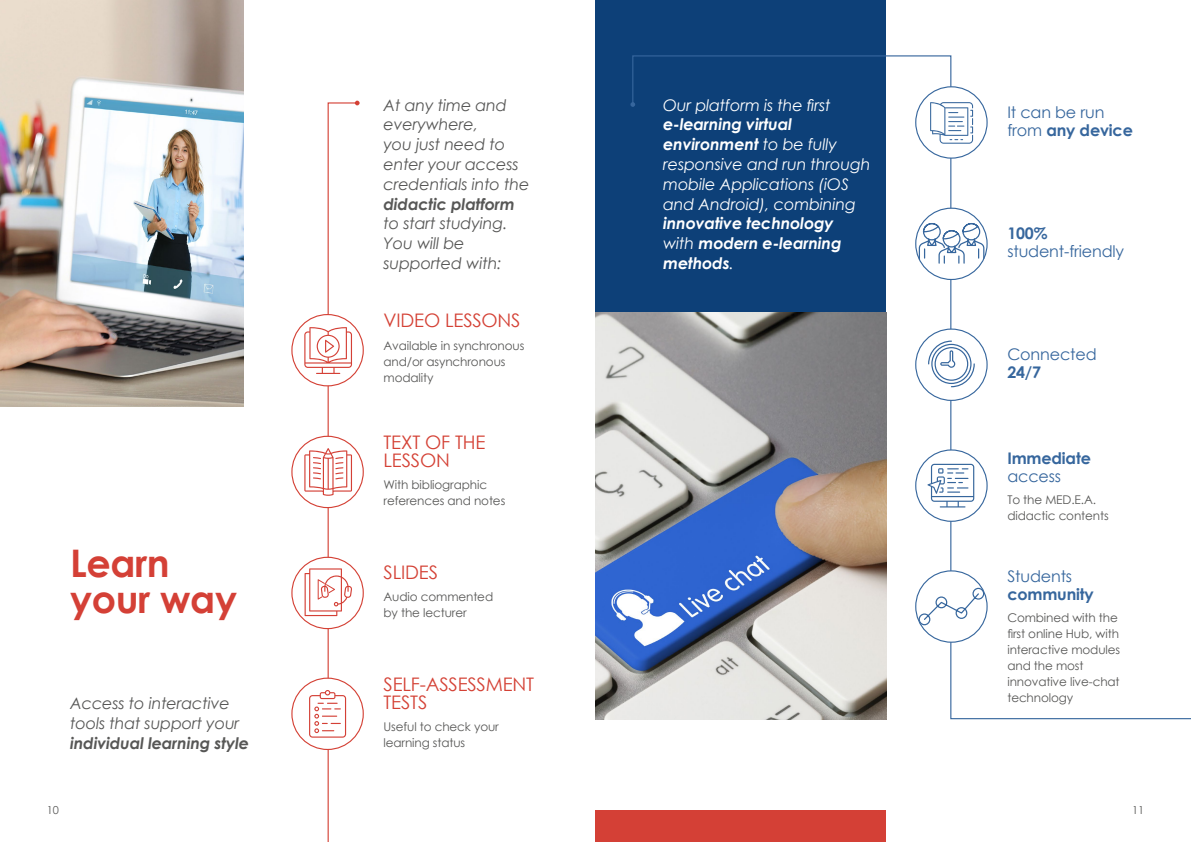
<style>
.page{position:relative;width:1191px;height:842px;background:#fff}
.page>*{position:absolute;margin:0;border:0;box-sizing:border-box;transform-origin:0 0}
.t1{font:700 38px/36px "Century Gothic";letter-spacing:-.01em;color:#d44036}
.t2{font:18.7px/18px "Century Gothic";letter-spacing:-.01em;color:#d44135}
.t3{font:italic 16px/19.8px "Century Gothic";letter-spacing:-.01em;color:#575756}
.t4{font:italic 16px/19.8px "Century Gothic";letter-spacing:-.01em;color:#fff}
.t5{font:16px/18px "Century Gothic";letter-spacing:-.01em;color:#36669d}
.t6{font:italic 700 16px/19.8px "Century Gothic";letter-spacing:-.01em;color:#fff}
.t7{font:italic 700 16px "Century Gothic";letter-spacing:-.01em;color:#575756}
.t8{font:700 16px "Century Gothic";letter-spacing:-.01em;color:#36669d}
.t9{font:12px/16px "Century Gothic";letter-spacing:-.01em;color:#575756}
.t10{font:11px "Century Gothic";color:#575756}
.s1{font-weight:700}
.s2{font-weight:400}
</style>
<div class="page">
<div style="left:595px;top:0;width:291px;height:313px;background:#0d4078"></div>
<div style="left:595px;top:810px;width:291px;height:32px;background:#d44036"></div>
<img style="left:595px;top:313px;width:36px;height:406px">
<img style="left:0;top:0;width:244px;height:407px">
<svg style="left:631px;top:55px;width:560px;height:665px"></svg>
<svg style="left:630px;top:102px;width:5px;height:5px"></svg>
<svg style="left:915px;top:450px;width:72px;height:71px"></svg>
<svg style="left:927px;top:464px;width:47px;height:43px"></svg>
<div style="left:915px;top:449px;width:72px;height:73px;border:1px solid #36669d;border-radius:50%"></div>
<div style="left:915px;top:571px;width:72px;height:71px;background:#fff;border-radius:50%"></div>
<svg style="left:918px;top:587px;width:67px;height:39px"></svg>
<div style="left:915px;top:570px;width:72px;height:73px;border:1px solid #36669d;border-radius:50%"></div>
<div style="left:915px;top:329px;width:72px;height:71px;background:#fff;border-radius:50%"></div>
<svg style="left:928px;top:340px;width:47px;height:48px"></svg>
<div style="left:915px;top:328px;width:72px;height:73px;border:1px solid #36669d;border-radius:50%"></div>
<div style="left:915px;top:208px;width:72px;height:71px;background:#fff;border-radius:50%"></div>
<div style="left:915px;top:208px;width:72px;height:72px;border:1px solid #36669d;border-radius:50%"></div>
<svg style="left:304px;top:101px;width:55px;height:741px"></svg>
<div style="left:291px;top:314px;width:73px;height:72px;border:1px solid #d44135;border-radius:50%"></div>
<div style="left:915px;top:87px;width:72px;height:71px;background:#fff;border-radius:50%"></div>
<svg style="left:930px;top:102px;width:43px;height:42px"></svg>
<div style="left:915px;top:86px;width:72px;height:73px;border:1px solid #36669d;border-radius:50%"></div>
<svg style="left:918px;top:222px;width:67px;height:42px"></svg>
<h1 class="t1" style="left:70px;top:544px;width:168px">Learn your way</h1>
<h3 class="t3" style="left:70px;top:693px;width:171px">Access to interactive tools that support your</h3>
<h3 class="t7" style="left:70px;top:731px;width:180px">individual learning style</h3>
<h3 class="t3" style="left:383px;top:95px;width:147px">At any time and everywhere,<br>you just need to enter your access credentials into the</h3>
<h3 class="t7" style="left:383px;top:192px;width:133px">didactic platform</h3>
<h3 class="t3" style="left:383px;top:213px;width:125px">to start studying.<br>You will be supported with:</h3>
<h2 class="t2" style="left:383px;top:311px;width:138px">VIDEO LESSONS</h2>
<p class="t9" style="left:383px;top:337px;width:142px">Available in synchronous and/or asynchronous modality</p>
<h2 class="t2" style="left:383px;top:433px;width:103px">TEXT OF THE<br>LESSON</h2>
<p class="t9" style="left:383px;top:477px;width:123px">With bibliographic references and notes</p>
<h2 class="t2" style="left:383px;top:563px;width:56px">SLIDES</h2>
<p class="t9" style="left:383px;top:589px;width:111px">Audio commented by the lecturer</p>
<h2 class="t2" style="left:383px;top:675px;width:152px">SELF-ASSESSMENT<br>TESTS</h2>
<p class="t9" style="left:383px;top:718px;width:117px">Useful to check your learning status</p>
<h3 class="t4" style="left:663px;top:95px;width:169px">Our platform is the first</h3>
<h3 class="t4" style="left:663px;top:114px;width:209px"><span class="s1">e-learning virtual environment</span> to be fully responsive and run through mobile Applications (iOS and Android), combining</h3>
<h3 class="t6" style="left:663px;top:213px;width:180px">innovative technology <span class="s2">with</span> modern e-learning methods<span class="s2">.</span></h3>
<h3 class="t5" style="left:1007px;top:103px;width:127px">It can be run from <span class="s1">any device</span></h3>
<h3 class="t8" style="left:1007px;top:221px;width:42px">100%</h3>
<h3 class="t5" style="left:1007px;top:242px;width:118px">student-friendly</h3>
<h3 class="t5" style="left:1007px;top:345px;width:91px">Connected</h3>
<h3 class="t8" style="left:1007px;top:360px;width:35px">24/7</h3>
<h3 class="t8" style="left:1007px;top:446px;width:85px">Immediate</h3>
<h3 class="t5" style="left:1007px;top:467px;width:55px">access</h3>
<p class="t9" style="left:1007px;top:491px;width:103px">To the MED.E.A. didactic contents</p>
<h3 class="t5" style="left:1007px;top:567px;width:66px">Students</h3>
<h3 class="t8" style="left:1007px;top:582px;width:88px">community</h3>
<p class="t9" style="left:1007px;top:610px;width:114px">Combined with the first online Hub, with interactive modules and the most innovative live-chat technology</p>
<p class="t10" style="left:47px;top:802px;width:14px">10</p>
<p class="t10" style="left:1132px;top:802px;width:14px">11</p>
</div>
